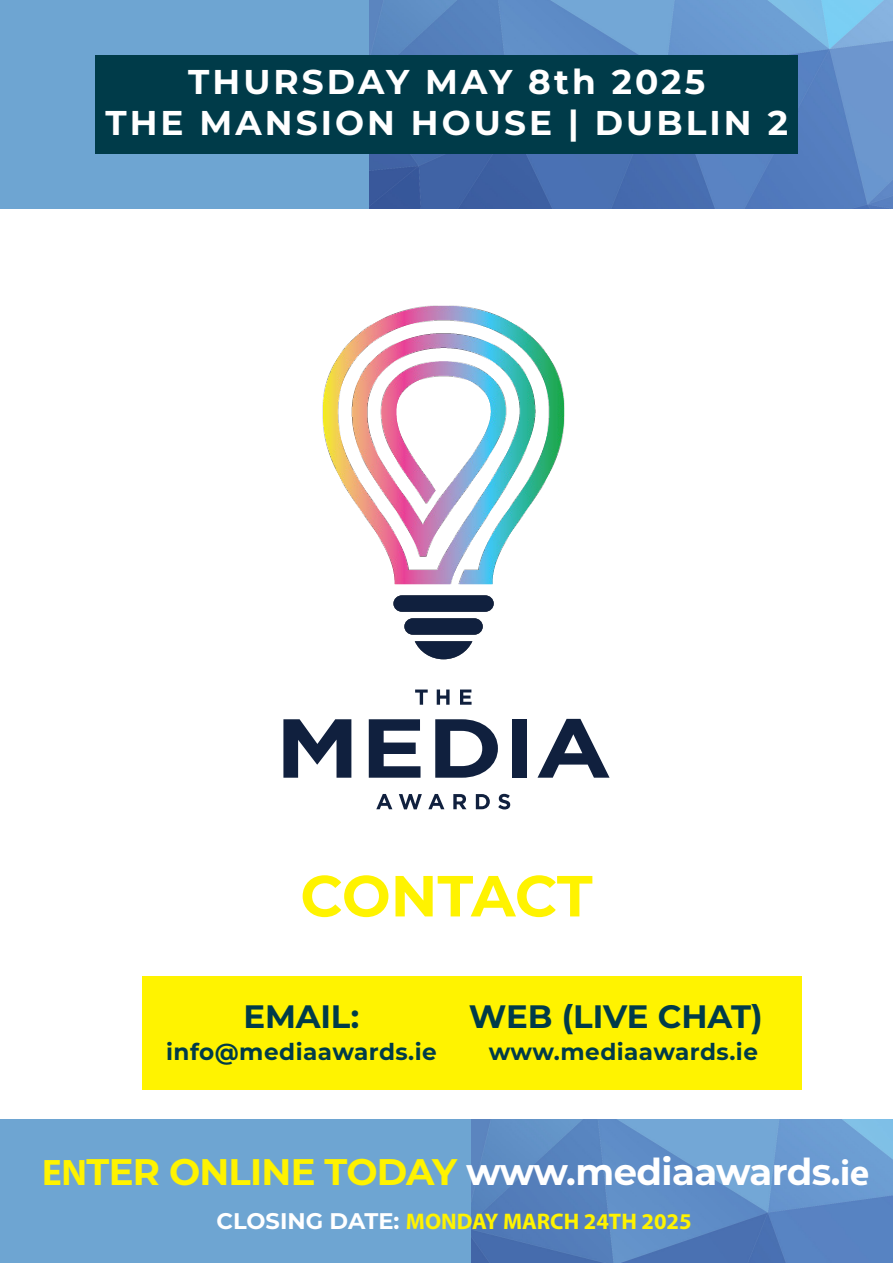
<style>
.page{position:relative;width:893px;height:1263px;background:#fff}
.page>*{position:absolute;margin:0;border:0;box-sizing:border-box;transform-origin:0 0}
.t1{font:700 57.9px "Montserrat";letter-spacing:-.01em;color:#fff300}
.t2{font:700 37.05px "Montserrat";letter-spacing:-.02em;color:#fff}
.t3{font:700 34.35px/41.2px "Montserrat";letter-spacing:.09em;color:#fff;text-align:center}
.t4{font:700 32.4px "Montserrat";letter-spacing:-.005em;color:#003b49}
.t5{font:700 23.1px "Montserrat";letter-spacing:.02em;color:#003b49}
.t6{font:700 22.65px "Myriad Pro";color:#fff300}
.s1{font-family:"Myriad Pro";color:#fff300}
.s2{color:#fff300}
.s3{font-family:"Myriad Pro"}
.s4{font-family:"Montserrat";color:#fff}
</style>
<div class="page">
<div style="left:0;top:0;width:370px;height:208px;background:#6ea5d2"></div>
<div style="left:0;top:1119px;width:472px;height:144px;background:#6ea5d2"></div>
<img style="left:472px;top:1119px;width:421px;height:144px">
<img style="left:370px;top:0;width:523px;height:208px">
<div style="left:95px;top:55px;width:702px;height:98px;background:#003b49"></div>
<div style="left:142px;top:976px;width:659px;height:114px;background:#fff300"></div>
<img style="left:322px;top:306px;width:243px;height:279px">
<div style="left:393px;top:595px;width:101px;height:17px;background:#10203e;border-radius:8px"></div>
<div style="left:404px;top:618px;width:79px;height:17px;background:#10203e;border-radius:8px"></div>
<svg style="left:415px;top:641px;width:57px;height:18px"></svg>
<svg style="left:415px;top:689px;width:13px;height:16px"></svg>
<svg style="left:437px;top:689px;width:13px;height:16px"></svg>
<svg style="left:460px;top:689px;width:12px;height:16px"></svg>
<svg style="left:283px;top:719px;width:68px;height:59px"></svg>
<svg style="left:369px;top:719px;width:51px;height:59px"></svg>
<svg style="left:435px;top:719px;width:63px;height:59px"></svg>
<div style="left:512px;top:719px;width:15px;height:59px;background:#10203e"></div>
<svg style="left:537px;top:719px;width:73px;height:59px"></svg>
<svg style="left:376px;top:794px;width:16px;height:15px"></svg>
<svg style="left:399px;top:794px;width:23px;height:15px"></svg>
<svg style="left:428px;top:794px;width:16px;height:15px"></svg>
<svg style="left:453px;top:794px;width:13px;height:15px"></svg>
<svg style="left:476px;top:794px;width:14px;height:15px"></svg>
<svg style="left:498px;top:794px;width:12px;height:15px"></svg>
<p class="t3" style="left:105px;top:59px;width:684px">THURSDAY MAY 8th 2025<br>THE MANSION HOUSE | DUBLIN 2</p>
<h1 class="t1" style="left:300px;top:854px;width:294px">CONTACT</h1>
<p class="t4" style="left:243px;top:993px;width:117px">EMAIL:</p>
<p class="t5" style="left:166px;top:1035px;width:272px">info@mediaawards.ie</p>
<p class="t4" style="left:469px;top:993px;width:295px">WEB (LIVE CHAT)</p>
<p class="t5" style="left:489px;top:1035px;width:271px">www.mediaawards.ie</p>
<p class="t2" style="left:42px;top:1145px;width:829px"><span class="s1">EN</span><span class="s2">TER ONLINE TODAY</span> www.mediaawards.<span class="s3">ie</span></p>
<p class="t6" style="left:217px;top:1206px;width:477px"><span class="s4">CLOSING DATE:</span> MONDAY MARCH 24TH 2025</p>
</div>
